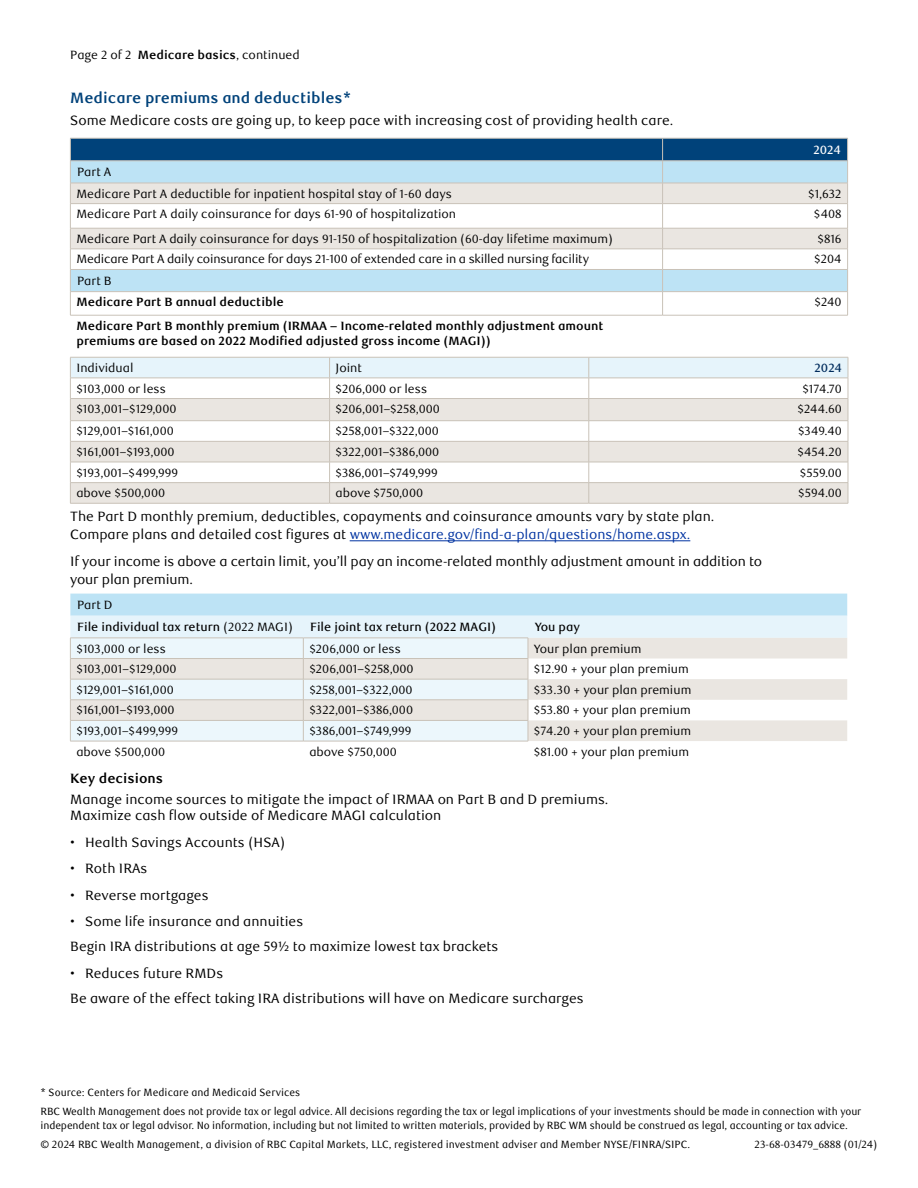
<style>
.page{position:relative;width:918px;height:1188px;background:#fff}
.page>*{position:absolute;margin:0;border:0;box-sizing:border-box;transform-origin:0 0}
.t1{font:700 15px "RBC Text";color:#00427a}
.t2{font:13.5px/18px "RBC Text";color:#000}
.t3{font:700 13.5px "RBC Text";color:#000}
.t4{font:12px/21.5px "RBC Text";color:#000}
.t5{font:700 12px/15px "RBC Text";color:#000}
.t6{font:500 12px/22.2px "RBC Text";color:#000}
.t7{font:500 12px "RBC Text";color:#fff}
.t8{font:500 12px "RBC Text";color:#002b5c}
.t9{font:10.5px/18.9px "RBC Text Cond";letter-spacing:-.01em;color:#000}
.s1{font-weight:700}
.s2{color:#0033a1}
.s3{font-weight:400}
</style>
<div class="page">
<svg style="left:70px;top:138px;width:778px;height:177px"></svg>
<hr style="left:70px;top:315px;width:593px;height:1px;background:#c9c2b8">
<hr style="left:663px;top:315px;width:185px;height:1px;background:#c9c2b8">
<hr style="left:350px;top:540px;width:340px;height:1px;background:#0033a1">
<svg style="left:70px;top:357px;width:779px;height:146px"></svg>
<hr style="left:70px;top:503px;width:260px;height:1px;background:#c9c2b8">
<hr style="left:330px;top:503px;width:259px;height:1px;background:#c9c2b8">
<hr style="left:589px;top:503px;width:259px;height:1px;background:#c9c2b8">
<svg style="left:70px;top:594px;width:777px;height:147px;background:#e4edf0"></svg>
<hr style="left:70px;top:741px;width:233px;height:1px;background:#c9c2b8">
<hr style="left:303px;top:741px;width:225px;height:1px;background:#c9c2b8">
<p class="t4" style="left:70px;top:44px;width:231px">Page 2 of 2 <span class="s1">Medicare basics</span>, continued</p>
<p class="t1" style="left:70px;top:88px;width:283px">Medicare premiums and deductibles*</p>
<p class="t2" style="left:70px;top:112px;width:605px">Some Medicare costs are going up, to keep pace with increasing cost of providing health care.</p>
<p class="t4" style="left:76px;top:162px;width:377px">Part A<br>Medicare Part A deductible for inpatient hospital stay of 1-60 days</p>
<p class="t7" style="left:813px;top:142px;width:29px">2024</p>
<p class="t4" style="left:808px;top:183px;width:35px">$1,632</p>
<p class="t4" style="left:76px;top:204px;width:381px">Medicare Part A daily coinsurance for days 61-90 of hospitalization</p>
<p class="t4" style="left:814px;top:204px;width:29px">$408</p>
<p class="t4" style="left:76px;top:228px;width:538px">Medicare Part A daily coinsurance for days 91-150 of hospitalization (60-day lifetime maximum)</p>
<p class="t4" style="left:817px;top:228px;width:26px">$816</p>
<p class="t4" style="left:76px;top:249px;width:514px">Medicare Part A daily coinsurance for days 21-100 of extended care in a skilled nursing facility</p>
<p class="t4" style="left:814px;top:249px;width:29px">$204</p>
<p class="t4" style="left:77px;top:270px;width:36px">Part B</p>
<p class="t5" style="left:76px;top:295px;width:209px">Medicare Part B annual deductible</p>
<p class="t4" style="left:814px;top:292px;width:29px">$240</p>
<p class="t5" style="left:76px;top:318px;width:528px">Medicare Part B monthly premium (IRMAA – Income-related monthly adjustment amount premiums are based on 2022 Modified adjusted gross income (MAGI))</p>
<p class="t4" style="left:76px;top:357px;width:59px">Individual</p>
<p class="t4" style="left:336px;top:357px;width:28px">Joint</p>
<p class="t8" style="left:814px;top:361px;width:29px">2024</p>
<p class="t4" style="left:76px;top:378px;width:91px">$103,000 or less</p>
<p class="t4" style="left:336px;top:378px;width:93px">$206,000 or less</p>
<p class="t4" style="left:802px;top:378px;width:41px">$174.70</p>
<p class="t4" style="left:76px;top:399px;width:102px">$103,001–$129,000</p>
<p class="t4" style="left:336px;top:399px;width:106px">$206,001–$258,000</p>
<p class="t4" style="left:798px;top:399px;width:46px">$244.60</p>
<p class="t4" style="left:76px;top:421px;width:99px">$129,001–$161,000</p>
<p class="t4" style="left:336px;top:421px;width:105px">$258,001–$322,000</p>
<p class="t4" style="left:798px;top:421px;width:45px">$349.40</p>
<p class="t4" style="left:76px;top:441px;width:100px">$161,001–$193,000</p>
<p class="t4" style="left:336px;top:441px;width:105px">$322,001–$386,000</p>
<p class="t4" style="left:797px;top:441px;width:46px">$454.20</p>
<p class="t4" style="left:76px;top:462px;width:103px">$193,001–$499,999</p>
<p class="t4" style="left:336px;top:462px;width:104px">$386,001–$749,999</p>
<p class="t4" style="left:800px;top:462px;width:44px">$559.00</p>
<p class="t4" style="left:76px;top:483px;width:90px">above $500,000</p>
<p class="t4" style="left:336px;top:483px;width:89px">above $750,000</p>
<p class="t4" style="left:798px;top:483px;width:45px">$594.00</p>
<p class="t2" style="left:70px;top:508px;width:646px">The Part D monthly premium, deductibles, copayments and coinsurance amounts vary by state plan.<br>Compare plans and detailed cost figures at <span class="s2">www.medicare.gov/find-a-plan/questions/home.aspx.</span></p>
<p class="t2" style="left:70px;top:553px;width:694px">If your income is above a certain limit, you’ll pay an income-related monthly adjustment amount in addition to your plan premium.</p>
<p class="t6" style="left:77px;top:594px;width:217px"><span class="s3">Part D<br></span>File individual tax return <span class="s3">(2022 MAGI)</span></p>
<p class="t6" style="left:310px;top:616px;width:188px">File joint tax return (2022 MAGI)</p>
<p class="t6" style="left:535px;top:616px;width:47px">You pay</p>
<p class="t4" style="left:76px;top:638px;width:91px">$103,000 or less</p>
<p class="t4" style="left:309px;top:638px;width:93px">$206,000 or less</p>
<p class="t4" style="left:534px;top:638px;width:109px">Your plan premium</p>
<p class="t4" style="left:76px;top:659px;width:102px">$103,001–$129,000</p>
<p class="t4" style="left:309px;top:659px;width:106px">$206,001–$258,000</p>
<p class="t4" style="left:534px;top:659px;width:156px">$12.90 + your plan premium</p>
<p class="t4" style="left:76px;top:679px;width:99px">$129,001–$161,000</p>
<p class="t4" style="left:309px;top:679px;width:105px">$258,001–$322,000</p>
<p class="t4" style="left:534px;top:679px;width:159px">$33.30 + your plan premium</p>
<p class="t4" style="left:76px;top:700px;width:100px">$161,001–$193,000</p>
<p class="t4" style="left:309px;top:700px;width:105px">$322,001–$386,000</p>
<p class="t4" style="left:534px;top:700px;width:158px">$53.80 + your plan premium</p>
<p class="t4" style="left:76px;top:720px;width:103px">$193,001–$499,999</p>
<p class="t4" style="left:309px;top:720px;width:104px">$386,001–$749,999</p>
<p class="t4" style="left:534px;top:720px;width:159px">$74.20 + your plan premium</p>
<p class="t4" style="left:76px;top:741px;width:90px">above $500,000</p>
<p class="t4" style="left:309px;top:741px;width:89px">above $750,000</p>
<p class="t4" style="left:534px;top:741px;width:157px">$81.00 + your plan premium</p>
<p class="t3" style="left:70px;top:770px;width:94px">Key decisions</p>
<p class="t2" style="left:70px;top:791px;width:540px;line-height:16.5px">Manage income sources to mitigate the impact of IRMAA on Part B and D premiums.<br>Maximize cash flow outside of Medicare MAGI calculation</p>
<p class="t2" style="left:70px;top:833px;width:217px">• Health Savings Accounts (HSA)</p>
<p class="t2" style="left:70px;top:860px;width:79px">• Roth IRAs</p>
<p class="t2" style="left:70px;top:886px;width:140px">• Reverse mortgages</p>
<p class="t2" style="left:70px;top:909px;width:430px;line-height:25px">• Some life insurance and annuities<br>Begin IRA distributions at age 59½ to maximize lowest tax brackets</p>
<p class="t2" style="left:70px;top:961px;width:515px;line-height:25px">• Reduces future RMDs<br>Be aware of the effect taking IRA distributions will have on Medicare surcharges</p>
<p class="t9" style="left:40px;top:1083px;width:822px">* Source: Centers for Medicare and Medicaid Services<br>RBC Wealth Management does not provide tax or legal advice. All decisions regarding the tax or legal implications of your investments should be made in connection with your</p>
<p class="t9" style="left:40px;top:1116px;width:809px">independent tax or legal advisor. No information, including but not limited to written materials, provided by RBC WM should be construed as legal, accounting or tax advice. © 2024 RBC Wealth Management, a division of RBC Capital Markets, LLC, registered investment adviser and Member NYSE/FINRA/SIPC.</p>
<p class="t9" style="left:754px;top:1135px;width:124px">23-68-03479_6888 (01/24)</p>
</div>
